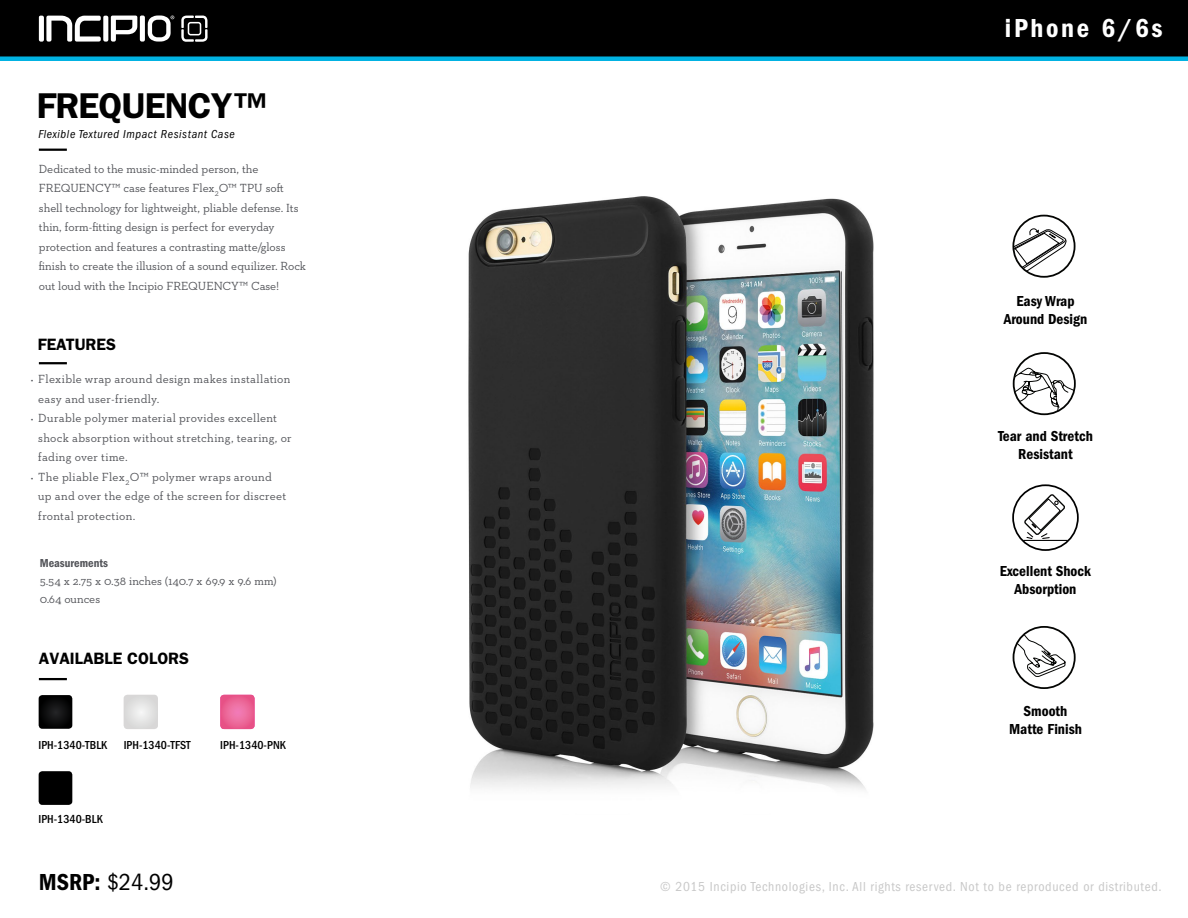
<style>
.page{position:relative;width:1188px;height:918px;background:#fff}
.page>*{position:absolute;margin:0;border:0;box-sizing:border-box;transform-origin:0 0}
.t1{font:600 36px "ITC Franklin Gothic Std";letter-spacing:-.02em;color:#000}
.t2{font:27px "ITC Franklin Gothic Std Dm Cd";letter-spacing:.1em;color:#fff}
.t3{font:condensed 24px "ITC Franklin Gothic Std";color:#000}
.t4{font:600 16.5px "ITC Franklin Gothic Std";color:#000}
.t5{font:15px/18px "ITC Franklin Gothic Std Dm Cd";color:#000;text-align:center}
.t6{font:condensed 13.5px "ITC Franklin Gothic Std";letter-spacing:.05em;color:#c8c8c8}
.t7{font:12px/19.5px "Neutraface Slab Text";color:#54555a}
.t8{font:12px/19.5px "Neutraface Slab Text";letter-spacing:.02em;color:#54555a}
.t9{font:12px/19.5px "Neutraface Slab Text";letter-spacing:.025em;color:#54555a}
.t10{font:500 condensed 12px "ITC Franklin Gothic Std";color:#000}
.t11{font:italic condensed 12px "ITC Franklin Gothic Std";letter-spacing:.05em;color:#000}
.t12{font:12px "ITC Franklin Gothic Std Dm Cd";color:#54555a}
.s1{font-size:9px}
.s2{font-family:"ITC Franklin Gothic Std Dm Cd";font-stretch:normal}
</style>
<div class="page">
<div style="left:0;top:0;width:1188px;height:57px;background:#000"></div>
<svg style="left:181px;top:16px;width:27px;height:26px"></svg>
<svg style="left:39px;top:15px;width:135px;height:27px"></svg>
<div style="left:0;top:56px;width:1188px;height:5px;background:#00b2e2"></div>
<hr style="left:39px;top:149px;width:28px;height:2px;background:#000">
<hr style="left:39px;top:678px;width:28px;height:2px;background:#000">
<hr style="left:39px;top:362px;width:28px;height:2px;background:#000">
<svg style="left:124px;top:695px;width:34px;height:34px"></svg>
<svg style="left:220px;top:695px;width:35px;height:34px"></svg>
<div style="left:39px;top:771px;width:33px;height:34px;background:#000;border-radius:4px"></div>
<div style="left:39px;top:695px;width:33px;height:34px;background:#000;border-radius:4px"></div>
<svg style="left:39px;top:696px;width:33px;height:32px"></svg>
<svg style="left:1012px;top:484px;width:67px;height:67px"></svg>
<img style="left:468px;top:196px;width:406px;height:594px">
<svg style="left:1013px;top:368px;width:62px;height:44px"></svg>
<div style="left:1013px;top:352px;width:63px;height:63px;border:2px solid #040503;border-radius:50%"></div>
<svg style="left:1016px;top:634px;width:50px;height:44px"></svg>
<div style="left:1013px;top:626px;width:63px;height:63px;border:2px solid #040503;border-radius:50%"></div>
<div style="left:1012px;top:215px;width:64px;height:63px;border:2px solid #040503;border-radius:50%"></div>
<svg style="left:1012px;top:227px;width:55px;height:45px"></svg>
<h1 class="t1" style="left:37px;top:85px;width:233px">FREQUENCY™</h1>
<p class="t11" style="left:38px;top:127px;width:198px">Flexible Textured Impact Resistant Case</p>
<p class="t7" style="left:39px;top:159px;width:269px">Dedicated to the music-minded person, the FREQUENCY™ case features Flex<sub>2</sub>O™ TPU soft shell technology for lightweight, pliable defense. Its thin, form-fitting design is perfect for everyday protection and features a contrasting matte/gloss finish to create the illusion of a sound equilizer. Rock out loud with the Incipio FREQUENCY™ Case!</p>
<h3 class="t4" style="left:38px;top:335px;width:80px">FEATURES</h3>
<p class="t9" style="left:38px;top:369px;width:254px;text-indent:-8px"><span class="s1">•</span> Flexible wrap around design makes installation easy and user-friendly.</p>
<p class="t8" style="left:38px;top:408px;width:255px;text-indent:-8px"><span class="s1">•</span> Durable polymer material provides excellent shock absorption without stretching, tearing, or fading over time.</p>
<p class="t8" style="left:38px;top:467px;width:250px;text-indent:-8px"><span class="s1">•</span> The pliable Flex<sub>2</sub>O™ polymer wraps around up and over the edge of the screen for discreet frontal protection.</p>
<p class="t12" style="left:40px;top:557px;width:70px">Measurements</p>
<p class="t7" style="left:40px;top:572px;width:239px;line-height:18px">5.54 x 2.75 x 0.38 inches (140.7 x 69.9 x 9.6 mm)<br>0.64 ounces</p>
<h3 class="t4" style="left:39px;top:648px;width:152px">AVAILABLE COLORS</h3>
<p class="t10" style="left:38px;top:739px;width:70px">IPH-1340-TBLK</p>
<p class="t10" style="left:124px;top:739px;width:69px">IPH-1340-TFST</p>
<p class="t10" style="left:220px;top:739px;width:67px">IPH-1340-PNK</p>
<p class="t10" style="left:38px;top:812px;width:66px">IPH-1340-BLK</p>
<h3 class="t3" style="left:39px;top:869px;width:136px"><span class="s2">MSRP:</span> $24.99</h3>
<h2 class="t2" style="left:1005px;top:12px;width:159px">iPhone 6/6s</h2>
<p class="t5" style="left:1004px;top:292px;width:85px">Easy Wrap<br>Around Design</p>
<p class="t5" style="left:998px;top:428px;width:96px">Tear and Stretch<br>Resistant</p>
<p class="t5" style="left:1000px;top:562px;width:93px">Excellent Shock<br>Absorption</p>
<p class="t5" style="left:1009px;top:702px;width:74px">Smooth<br>Matte Finish</p>
<p class="t6" style="left:660px;top:879px;width:503px">© 2015 Incipio Technologies, Inc. All rights reserved. Not to be reproduced or distributed.</p>
</div>
